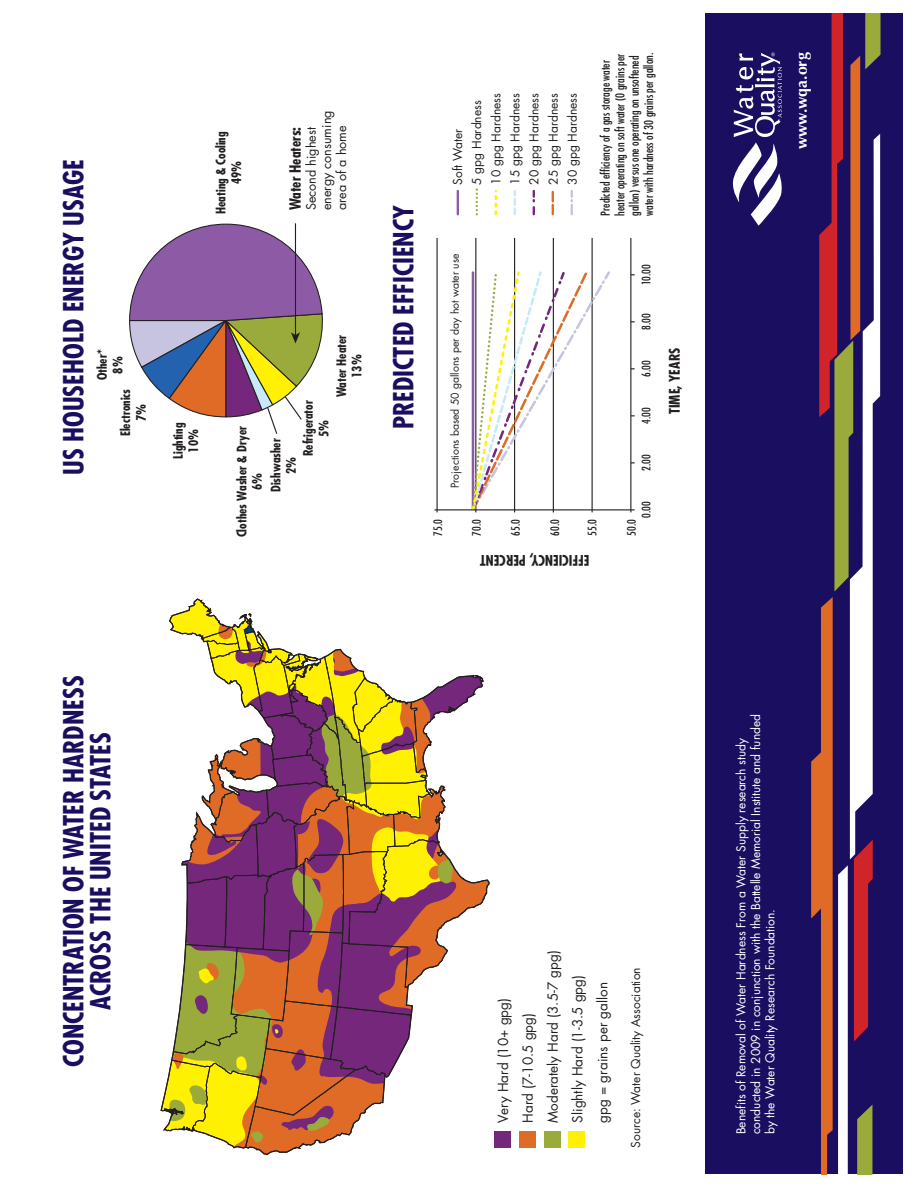
<style>
.page{position:relative;width:918px;height:1188px;background:#fff}
.page>*{position:absolute;margin:0;border:0;box-sizing:border-box;transform-origin:0 0}
.t1{font:700 condensed 27px/27px "Futura";color:#1a0e60;text-align:center}
.t2{font:700 15.9px "Optima";color:#fff}
.t3{font:700 condensed 15px "Futura";color:#231f20}
.t4{font:700 condensed 14.25px "Futura";color:#231f20}
.t5{font:13.5px/24.9px "Futura";color:#231f20}
.t6{font:700 condensed 12.75px/15.6px "Futura";color:#231f20;text-align:center}
.t7{font:12.6px/15.1px "Futura";color:#231f20}
.t8{font:12px/14.4px "Futura";color:#fff}
.t9{font:condensed 12px/14.4px "Futura";color:#231f20}
.t10{font:12px/19px "Futura";color:#231f20}
.t11{font:condensed 11.4px "Futura";color:#231f20}
.t12{font:10.5px "Futura";color:#231f20}
</style>
<div class="page">
<div style="left:705px;top:14px;width:198px;height:1160px;background:#1a0e60"></div>
<svg style="left:732px;top:53px;width:50px;height:173px"></svg>
<svg style="left:160px;top:598px;width:330px;height:558px"></svg>
<div style="left:494px;top:1131px;width:17px;height:17px;background:#74277b"></div>
<div style="left:519px;top:1131px;width:17px;height:17px;background:#df6b27"></div>
<div style="left:544px;top:1131px;width:16px;height:17px;background:#9bab3b"></div>
<div style="left:569px;top:1131px;width:16px;height:17px;background:#fff101"></div>
<svg style="left:811px;top:14px;width:70px;height:1160px"></svg>
<svg style="left:129px;top:223px;width:194px;height:211px"></svg>
<hr style="left:437px;top:238px;width:1px;height:274px;background:#231f20">
<hr style="left:475px;top:238px;width:1px;height:274px;background:#231f20">
<hr style="left:514px;top:238px;width:1px;height:274px;background:#231f20">
<hr style="left:553px;top:238px;width:1px;height:274px;background:#231f20">
<hr style="left:592px;top:238px;width:1px;height:274px;background:#231f20">
<hr style="left:630px;top:238px;width:1px;height:274px;background:#231f20">
<hr style="left:457px;top:191px;width:2px;height:23px;background:#8d5ba6">
<svg style="left:571px;top:191px;width:2px;height:23px"></svg>
<svg style="left:552px;top:191px;width:2px;height:23px"></svg>
<svg style="left:533px;top:191px;width:2px;height:23px"></svg>
<svg style="left:514px;top:191px;width:2px;height:23px"></svg>
<svg style="left:476px;top:188px;width:2px;height:26px"></svg>
<svg style="left:495px;top:191px;width:2px;height:23px"></svg>
<svg style="left:470px;top:269px;width:142px;height:244px"></svg>
<hr style="left:435px;top:509px;width:200px;height:1px;background:#231f20">
<h1 class="t1" style="left:63px;top:475px;width:317px;rotate:-90deg">US HOUSEHOLD ENERGY USAGE</h1>
<p class="t6" style="left:96px;top:380px;width:32px;rotate:-90deg">Other*<br>8%</p>
<p class="t6" style="left:119px;top:436px;width:49px;rotate:-90deg">Electronics<br>7%</p>
<p class="t6" style="left:214px;top:214px;width:84px;rotate:-90deg">Heating &amp; Cooling<br>49%</p>
<p class="t7" style="left:305px;top:210px;width:101px;rotate:-90deg">Second highest energy consuming area of a home</p>
<p class="t3" style="left:289px;top:210px;width:85px;rotate:-90deg">Water Heaters:</p>
<p class="t6" style="left:171px;top:459px;width:37px;rotate:-90deg">Lighting<br>10%</p>
<p class="t6" style="left:235px;top:537px;width:113px;rotate:-90deg">Clothes Washer &amp; Dryer<br>6%</p>
<p class="t6" style="left:335px;top:397px;width:64px;rotate:-90deg">Water Heater<br>13%</p>
<p class="t6" style="left:302px;top:456px;width:58px;rotate:-90deg">Refrigerator<br>5%</p>
<p class="t6" style="left:269px;top:492px;width:55px;rotate:-90deg">Dishwasher<br>2%</p>
<h1 class="t1" style="left:392px;top:429px;width:226px;rotate:-90deg">PREDICTED EFFICIENCY</h1>
<p class="t10" style="left:449px;top:185px;width:93px;rotate:-90deg">Soft Water<br>5 gpg Hardness<br>10 gpg Hardness<br>15 gpg Hardness<br>20 gpg Hardness<br>25 gpg Hardness<br>30 gpg Hardness</p>
<p class="t9" style="left:599px;top:216px;width:164px;rotate:-90deg">Predicted efficiency of a gas storage water heater operating on soft water (0 grains per gallon) versus one operating on unsoftened water with hardness of 30 grains per gallon.</p>
<p class="t12" style="left:450px;top:488px;width:236px;rotate:-90deg">Projections based 50 gallons per day hot water use</p>
<p class="t11" style="left:433px;top:536px;width:18px;rotate:-90deg">75.0</p>
<p class="t11" style="left:471px;top:536px;width:18px;rotate:-90deg">70.0</p>
<p class="t11" style="left:510px;top:536px;width:18px;rotate:-90deg">65.0</p>
<p class="t11" style="left:550px;top:536px;width:18px;rotate:-90deg">60.0</p>
<p class="t11" style="left:587px;top:536px;width:18px;rotate:-90deg">55.0</p>
<p class="t4" style="left:589px;top:566px;width:111px;rotate:-180deg">TNECREP, YCNE I C I FFE</p>
<p class="t11" style="left:641px;top:285px;width:22px;rotate:-90deg">10.00</p>
<p class="t11" style="left:641px;top:330px;width:18px;rotate:-90deg">8.00</p>
<p class="t11" style="left:641px;top:377px;width:18px;rotate:-90deg">6.00</p>
<p class="t11" style="left:641px;top:424px;width:18px;rotate:-90deg">4.00</p>
<p class="t11" style="left:641px;top:471px;width:18px;rotate:-90deg">2.00</p>
<p class="t11" style="left:641px;top:518px;width:18px;rotate:-90deg">0.00</p>
<p class="t11" style="left:626px;top:536px;width:18px;rotate:-90deg">50.0</p>
<p class="t4" style="left:668px;top:414px;width:68px;rotate:-90deg">TIME, YEARS</p>
<h1 class="t1" style="left:63px;top:1067px;width:393px;rotate:-90deg">CONCENTRATION OF WATER HARDNESS<br>ACROSS THE UNITED STATES</h1>
<p class="t5" style="left:492px;top:1123px;width:174px;rotate:-90deg">Very Hard (10+ gpg)<br>Hard (7-10.5 gpg)<br>Moderately Hard (3.5-7 gpg)<br>Slightly Hard (1-3.5 gpg) gpg = grains per gallon</p>
<p class="t10" style="left:627px;top:1148px;width:182px;rotate:-90deg">Source: Water Quality Association</p>
<h2 class="t2" style="left:795px;top:149px;width:98px;rotate:-90deg">www.wqa.org</h2>
<p class="t8" style="left:735px;top:1134px;width:422px;rotate:-90deg">Benefits of Removal of Water Hardness From a Water Supply research study conducted in 2009 in conjunction with the Battelle Memorial Institute and funded by the Water Quality Research Foundation.</p>
</div>
